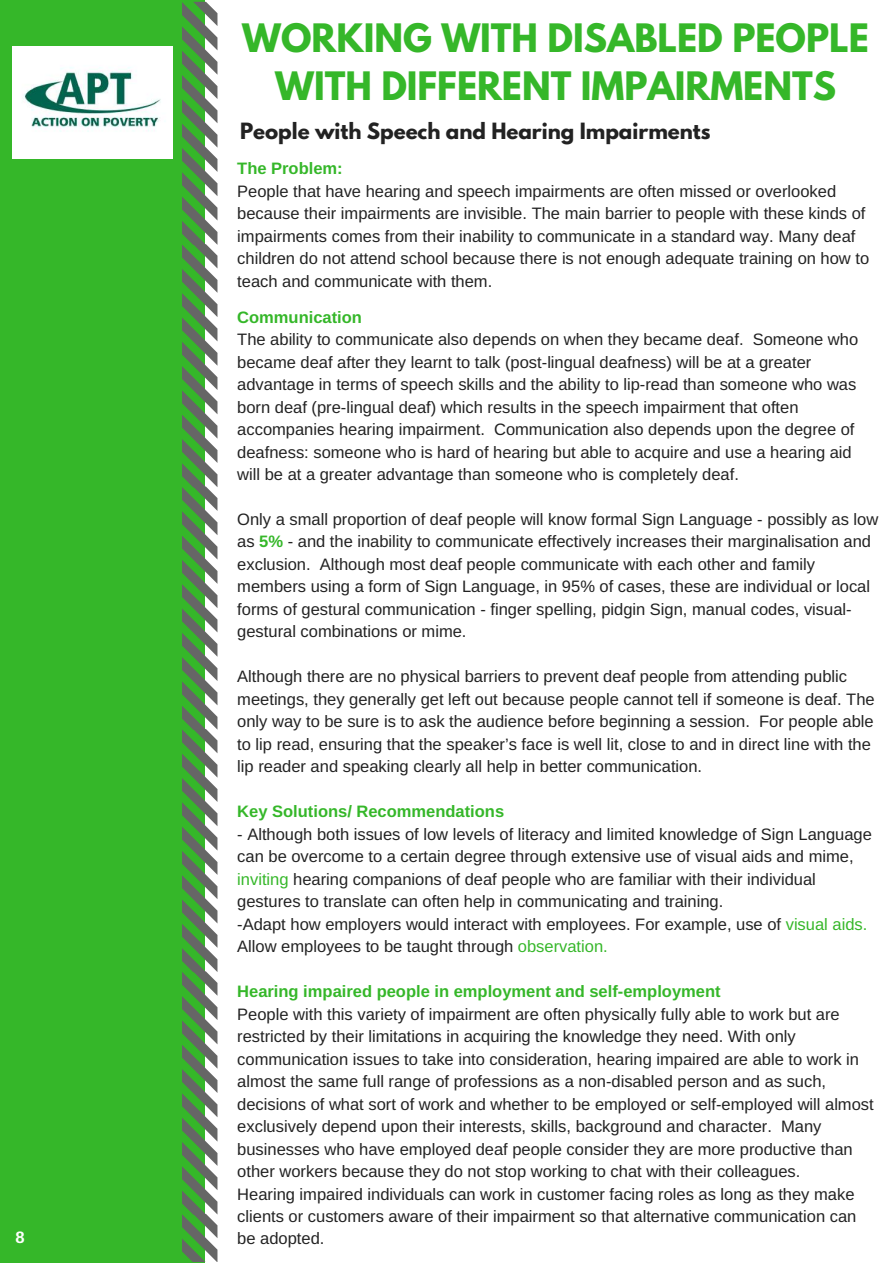
<style>
.page{position:relative;width:893px;height:1263px;background:#fff}
.page>*{position:absolute;margin:0;border:0;box-sizing:border-box;transform-origin:0 0}
.t1{font:700 34.65px/48.3px "League Spartan";color:#35b729;text-align:center}
.t2{font:700 19.8px "League Spartan";color:#222}
.t3{font:16.5px/22.5px "Arimo";color:#222}
.t4{font:700 16.5px "Arimo";color:#35b729}
.t5{font:700 16.5px "Arimo";color:#fff}
.s1{font-weight:700;color:#35b729}
.s2{color:#35b729}
</style>
<div class="page">
<div style="left:0;top:0;width:205px;height:1262px;background:#35b729"></div>
<img style="left:12px;top:46px;width:160px;height:112px">
<svg style="left:183px;top:2px;width:34px;height:1260px"></svg>
<p class="t5" style="left:16px;top:1228px;width:11px">8</p>
<h1 class="t1" style="left:242px;top:18px;width:628px">WORKING WITH DISABLED PEOPLE<br>WITH DIFFERENT IMPAIRMENTS</h1>
<p class="t2" style="left:240px;top:122px;width:472px">People with Speech and Hearing Impairments</p>
<p class="t4" style="left:237px;top:159px;width:107px">The Problem:</p>
<p class="t3" style="left:237px;top:180px;width:633px">People that have hearing and speech impairments are often missed or overlooked because their impairments are invisible. The main barrier to people with these kinds of impairments comes from their inability to communicate in a standard way. Many deaf children do not attend school because there is not enough adequate training on how to teach and communicate with them.</p>
<p class="t4" style="left:237px;top:308px;width:126px">Communication</p>
<p class="t3" style="left:237px;top:328px;width:622px">The ability to communicate also depends on when they became deaf. Someone who became deaf after they learnt to talk (post-lingual deafness) will be at a greater advantage in terms of speech skills and the ability to lip-read than someone who was born deaf (pre-lingual deaf) which results in the speech impairment that often accompanies hearing impairment. Communication also depends upon the degree of deafness: someone who is hard of hearing but able to acquire and use a hearing aid will be at a greater advantage than someone who is completely deaf.</p>
<p class="t3" style="left:237px;top:508px;width:642px">Only a small proportion of deaf people will know formal Sign Language - possibly as low as <span class="s1">5%</span> - and the inability to communicate effectively increases their marginalisation and exclusion. Although most deaf people communicate with each other and family members using a form of Sign Language, in 95% of cases, these are individual or local forms of gestural communication - finger spelling, pidgin Sign, manual codes, visual&shy;gestural combinations or mime.</p>
<p class="t3" style="left:237px;top:665px;width:639px">Although there are no physical barriers to prevent deaf people from attending public meetings, they generally get left out because people cannot tell if someone is deaf. The only way to be sure is to ask the audience before beginning a session. For people able to lip read, ensuring that the speaker’s face is well lit, close to and in direct line with the lip reader and speaking clearly all help in better communication.</p>
<p class="t4" style="left:237px;top:802px;width:268px">Key Solutions/ Recommendations</p>
<p class="t3" style="left:237px;top:823px;width:636px">- Although both issues of low levels of literacy and limited knowledge of Sign Language can be overcome to a certain degree through extensive use of visual aids and mime, <span class="s2">inviting</span> hearing companions of deaf people who are familiar with their individual gestures to translate can often help in communicating and training.<br>-Adapt how employers would interact with employees. For example, use of <span class="s2">visual aids.<br></span>Allow employees to be taught through <span class="s2">observation.</span></p>
<p class="t4" style="left:237px;top:982px;width:485px">Hearing impaired people in employment and self-employment</p>
<p class="t3" style="left:237px;top:1003px;width:638px">People with this variety of impairment are often physically fully able to work but are restricted by their limitations in acquiring the knowledge they need. With only communication issues to take into consideration, hearing impaired are able to work in almost the same full range of professions as a non-disabled person and as such, decisions of what sort of work and whether to be employed or self-employed will almost exclusively depend upon their interests, skills, background and character. Many businesses who have employed deaf people consider they are more productive than other workers because they do not stop working to chat with their colleagues.<br>Hearing impaired individuals can work in customer facing roles as long as they make clients or customers aware of their impairment so that alternative communication can be adopted.</p>
</div>
